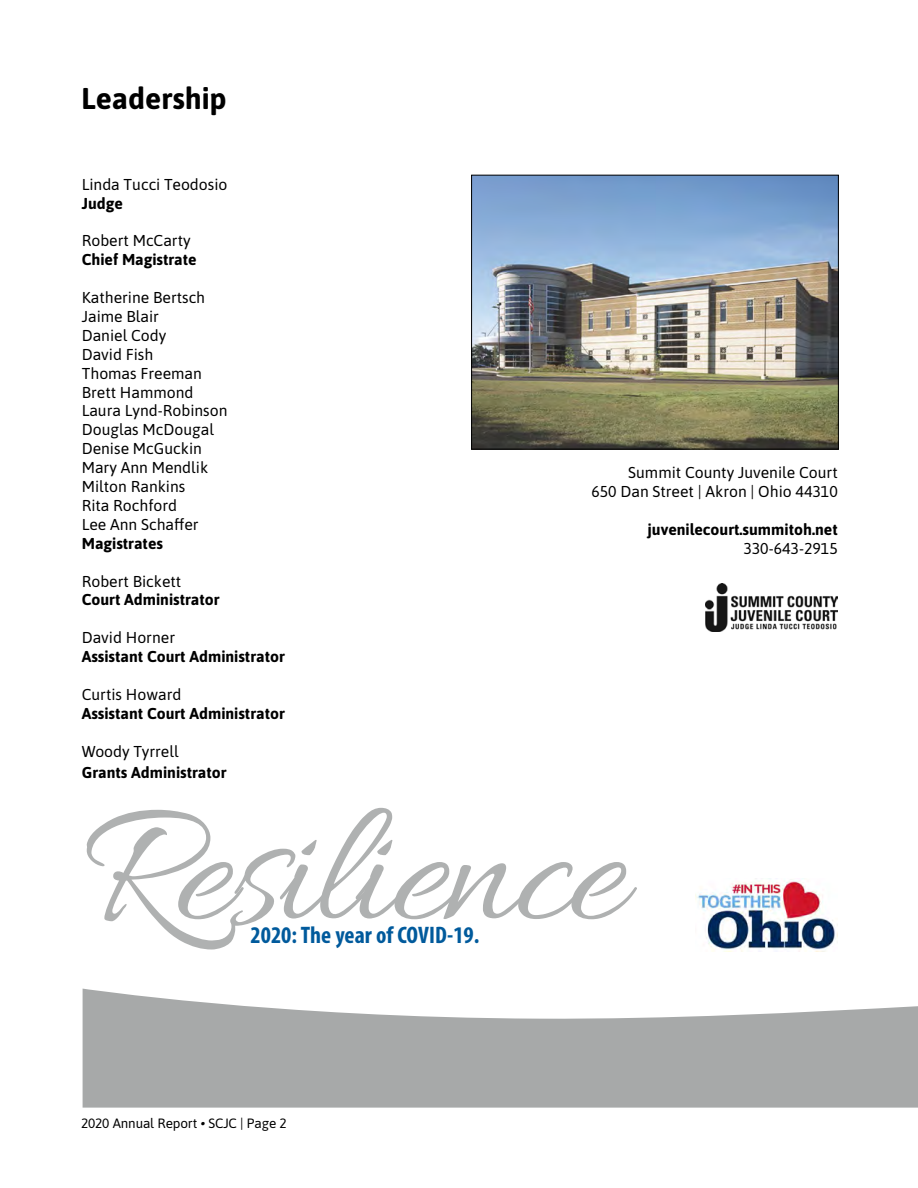
<style>
.page{position:relative;width:918px;height:1188px;background:#fff}
.page>*{position:absolute;margin:0;border:0;box-sizing:border-box;transform-origin:0 0}
.t1{font:180px "Allura";letter-spacing:-.02em;color:#afb1b1}
.t2{font:700 30px "Asap";color:#000}
.t3{font:700 condensed 24px "Myriad Pro";color:#005a9c}
.t4{font:15.75px/18.9px "Asap";color:#000;text-align:right}
.t5{font:700 15.75px "Asap";color:#000}
.t6{font:13.5px "Asap";letter-spacing:-.01em;color:#000}
.s1{font-style:italic}
</style>
<div class="page">
<img style="left:473px;top:177px;width:364px;height:270px">
<div style="left:471px;top:175px;width:368px;height:274px;border:1px solid #000"></div>
<img style="left:696px;top:878px;width:142px;height:73px">
<svg style="left:83px;top:989px;width:835px;height:119px;fill:#a7a9a9"></svg>
<img style="left:706px;top:583px;width:132px;height:48px">
<h2 class="t2" style="left:81px;top:77px;width:147px">Leadership</h2>
<p class="t4" style="left:82px;top:174px;width:147px">Linda Tucci Teodosio</p>
<p class="t5" style="left:82px;top:192px;width:43px">Judge</p>
<p class="t4" style="left:82px;top:231px;width:110px">Robert McCarty</p>
<p class="t5" style="left:82px;top:249px;width:116px">Chief Magistrate</p>
<p class="t4" style="left:82px;top:287px;width:147px;text-align:left">Katherine Bertsch<br>Jaime Blair<br>Daniel Cody<br>David Fish<br>Thomas Freeman<br>Brett Hammond<br>Laura Lynd-Robinson<br>Douglas McDougal<br>Denise McGuckin<br>Mary Ann Mendlik<br>Milton Rankins<br>Rita Rochford<br>Lee Ann Schaffer</p>
<p class="t5" style="left:82px;top:532px;width:83px">Magistrates</p>
<p class="t4" style="left:82px;top:571px;width:101px">Robert Bickett</p>
<p class="t5" style="left:82px;top:589px;width:139px">Court Administrator</p>
<p class="t4" style="left:82px;top:627px;width:95px">David Horner</p>
<p class="t5" style="left:82px;top:645px;width:205px">Assistant Court Administrator</p>
<p class="t4" style="left:82px;top:684px;width:101px">Curtis Howard</p>
<p class="t5" style="left:82px;top:702px;width:205px">Assistant Court Administrator</p>
<p class="t4" style="left:82px;top:741px;width:99px">Woody Tyrrell</p>
<p class="t5" style="left:82px;top:761px;width:146px">Grants Administrator</p>
<p class="t4" style="left:591px;top:462px;width:248px">Summit County Juvenile Court<br>650 Dan Street | Akron | Ohio 44310</p>
<p class="t5" style="left:648px;top:518px;width:192px">juvenilecourt.summitoh.net</p>
<p class="t4" style="left:743px;top:538px;width:96px">330-643-2915</p>
<h1 class="t1" style="left:81px;top:770px;width:546px">Resilience</h1>
<h3 class="t3" style="left:251px;top:920px;width:230px">2020: The year of COVID-19.</h3>
<p class="t6" style="left:81px;top:1114px;width:207px">2020 Annual Report <span class="s1">•</span> SCJC | Page 2</p>
</div>
